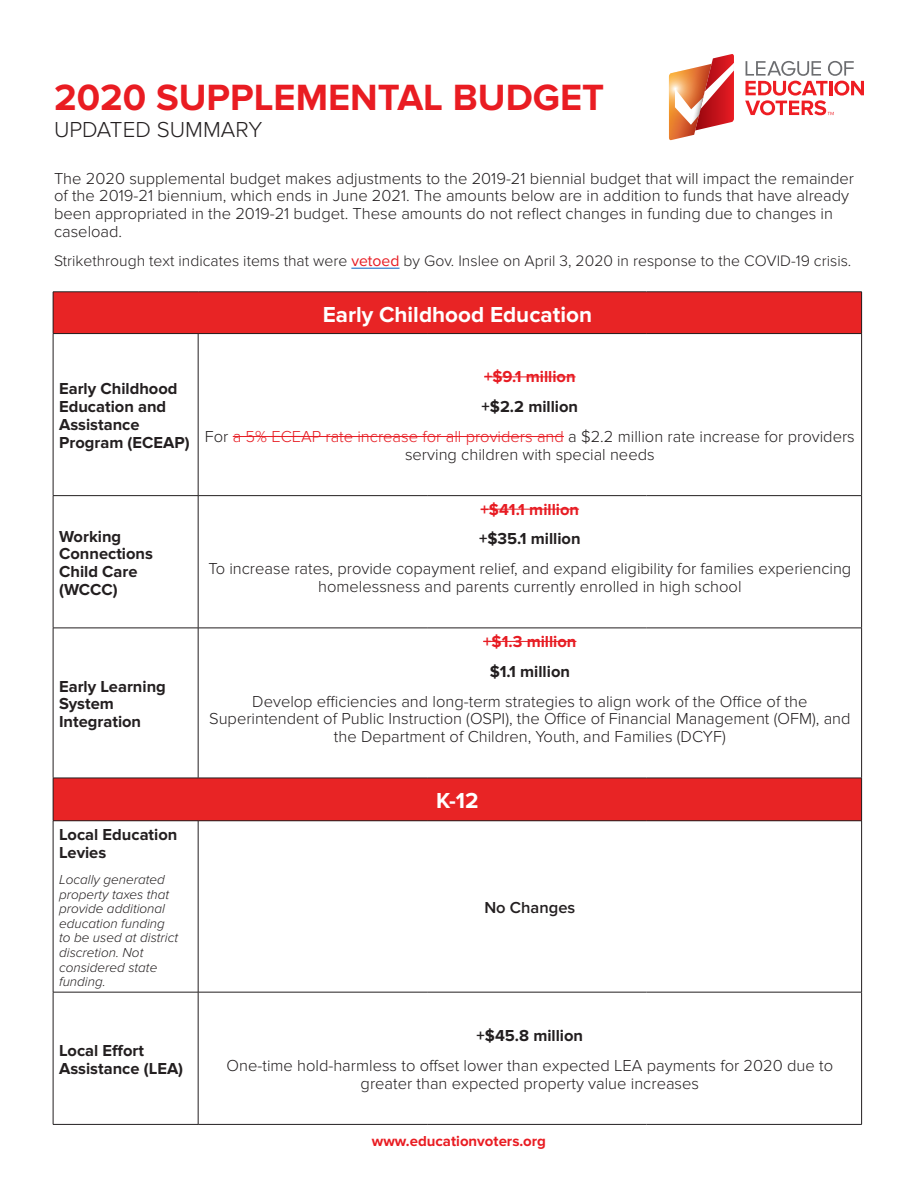
<style>
.page{position:relative;width:918px;height:1188px;background:#fff}
.page>*{position:absolute;margin:0;border:0;box-sizing:border-box;transform-origin:0 0}
.t1{font:700 37.8px "Proxima Nova";color:#e91c22}
.t2{font:700 22.5px "Proxima Nova";color:#fff}
.t3{font:300 22.5px "Proxima Nova";color:#231f20}
.t4{font:300 16.5px/17.9px "Proxima Nova";color:#231f20;text-align:center}
.t5{font:700 16.5px/17.9px "Proxima Nova";color:#231f20}
.t6{font:700 16.5px "Proxima Nova";color:#e71c23}
.t7{font:600 16.5px "Proxima Nova";color:#231f20}
.t8{font:300 15.75px "Proxima Nova";color:#231f20}
.t9{font:700 15px "Proxima Nova";color:#e91c22}
.t10{font:italic 300 13.5px/14.5px "Proxima Nova";color:#231f20}
.s1{font-weight:400;color:#e71c23}
.s2{color:#e71c23}
</style>
<div class="page">
<svg style="left:669px;top:54px;width:65px;height:86px"></svg>
<svg style="left:745px;top:61px;width:119px;height:54px"></svg>
<div style="left:53px;top:292px;width:809px;height:42px;background:#e82425"></div>
<div style="left:53px;top:778px;width:809px;height:43px;background:#e82425"></div>
<hr style="left:53px;top:292px;width:145px;height:1px;background:#231f20">
<hr style="left:53px;top:292px;width:1px;height:41px;background:#231f20">
<hr style="left:198px;top:292px;width:229px;height:1px;background:#231f20">
<hr style="left:427px;top:292px;width:219px;height:1px;background:#231f20">
<hr style="left:646px;top:292px;width:216px;height:1px;background:#231f20">
<hr style="left:861px;top:292px;width:1px;height:41px;background:#231f20">
<hr style="left:53px;top:333px;width:145px;height:1px;background:#231f20">
<hr style="left:53px;top:334px;width:1px;height:161px;background:#231f20">
<hr style="left:198px;top:333px;width:229px;height:1px;background:#231f20">
<hr style="left:198px;top:334px;width:1px;height:161px;background:#231f20">
<hr style="left:427px;top:333px;width:219px;height:1px;background:#231f20">
<hr style="left:646px;top:333px;width:216px;height:1px;background:#231f20">
<hr style="left:861px;top:334px;width:1px;height:161px;background:#231f20">
<hr style="left:53px;top:495px;width:145px;height:1px;background:#231f20">
<hr style="left:53px;top:496px;width:1px;height:132px;background:#231f20">
<hr style="left:198px;top:495px;width:229px;height:1px;background:#231f20">
<hr style="left:198px;top:496px;width:1px;height:132px;background:#231f20">
<hr style="left:427px;top:495px;width:219px;height:1px;background:#231f20">
<hr style="left:646px;top:495px;width:216px;height:1px;background:#231f20">
<hr style="left:861px;top:496px;width:1px;height:132px;background:#231f20">
<hr style="left:53px;top:628px;width:145px;height:1px;background:#231f20">
<hr style="left:53px;top:628px;width:1px;height:150px;background:#231f20">
<hr style="left:198px;top:628px;width:229px;height:1px;background:#231f20">
<hr style="left:198px;top:628px;width:1px;height:150px;background:#231f20">
<hr style="left:427px;top:628px;width:219px;height:1px;background:#231f20">
<hr style="left:646px;top:628px;width:216px;height:1px;background:#231f20">
<hr style="left:861px;top:628px;width:1px;height:150px;background:#231f20">
<hr style="left:53px;top:778px;width:145px;height:1px;background:#231f20">
<hr style="left:53px;top:778px;width:1px;height:43px;background:#231f20">
<hr style="left:198px;top:778px;width:229px;height:1px;background:#231f20">
<hr style="left:427px;top:778px;width:219px;height:1px;background:#231f20">
<hr style="left:646px;top:778px;width:216px;height:1px;background:#231f20">
<hr style="left:861px;top:778px;width:1px;height:43px;background:#231f20">
<hr style="left:53px;top:821px;width:145px;height:1px;background:#231f20">
<hr style="left:53px;top:821px;width:1px;height:171px;background:#231f20">
<hr style="left:198px;top:821px;width:229px;height:1px;background:#231f20">
<hr style="left:198px;top:821px;width:1px;height:171px;background:#231f20">
<hr style="left:427px;top:821px;width:219px;height:1px;background:#231f20">
<hr style="left:646px;top:821px;width:216px;height:1px;background:#231f20">
<hr style="left:861px;top:821px;width:1px;height:171px;background:#231f20">
<hr style="left:53px;top:992px;width:145px;height:1px;background:#231f20">
<hr style="left:53px;top:992px;width:1px;height:132px;background:#231f20">
<hr style="left:198px;top:992px;width:229px;height:1px;background:#231f20">
<hr style="left:198px;top:992px;width:1px;height:132px;background:#231f20">
<hr style="left:427px;top:992px;width:219px;height:1px;background:#231f20">
<hr style="left:646px;top:992px;width:216px;height:1px;background:#231f20">
<hr style="left:861px;top:992px;width:1px;height:132px;background:#231f20">
<hr style="left:53px;top:1124px;width:145px;height:1px;background:#231f20">
<hr style="left:198px;top:1124px;width:229px;height:1px;background:#231f20">
<hr style="left:427px;top:1124px;width:219px;height:1px;background:#231f20">
<hr style="left:646px;top:1124px;width:216px;height:1px;background:#231f20">
<hr style="left:484px;top:377px;width:92px;height:1px;background:#e71c23">
<hr style="left:233px;top:436px;width:331px;height:1px;background:#e71c23">
<hr style="left:481px;top:509px;width:98px;height:1px;background:#e71c23">
<hr style="left:483px;top:641px;width:93px;height:1px;background:#e71c23">
<hr style="left:351px;top:268px;width:49px;height:1px;background:#0563c1">
<p class="t1" style="left:54px;top:75px;width:552px">2020 SUPPLEMENTAL BUDGET</p>
<p class="t3" style="left:54px;top:116px;width:210px">UPDATED SUMMARY</p>
<p class="t4" style="left:54px;top:169px;width:802px;text-align:left">The 2020 supplemental budget makes adjustments to the 2019-21 biennial budget that will impact the remainder of the 2019-21 biennium, which ends in June 2021. The amounts below are in addition to funds that have already been appropriated in the 2019-21 budget. These amounts do not reflect changes in funding due to changes in caseload.</p>
<p class="t8" style="left:54px;top:252px;width:799px">Strikethrough text indicates items that were <span class="s1">vetoed</span> by Gov. Inslee on April 3, 2020 in response to the COVID-19 crisis.</p>
<p class="t2" style="left:323px;top:301px;width:271px">Early Childhood Education</p>
<p class="t5" style="left:59px;top:380px;width:132px">Early Childhood<br>Education and<br>Assistance<br>Program (ECEAP)</p>
<p class="t5" style="left:59px;top:528px;width:95px">Working<br>Connections<br>Child Care (WCCC)</p>
<p class="t5" style="left:59px;top:678px;width:108px">Early Learning<br>System<br>Integration</p>
<p class="t6" style="left:484px;top:367px;width:93px">+$9.1 million</p>
<p class="t5" style="left:482px;top:398px;width:98px">+$2.2 million</p>
<p class="t4" style="left:205px;top:428px;width:651px">For <span class="s2">a 5% ECEAP rate increase for all providers and</span> a $2.2 million rate increase for providers serving children with special needs</p>
<p class="t6" style="left:481px;top:500px;width:100px">+$41.1 million</p>
<p class="t5" style="left:479px;top:530px;width:103px">+$35.1 million</p>
<p class="t4" style="left:208px;top:560px;width:644px">To increase rates, provide copayment relief, and expand eligibility for families experiencing homelessness and parents currently enrolled in high school</p>
<p class="t6" style="left:483px;top:632px;width:95px">+$1.3 million</p>
<p class="t5" style="left:490px;top:663px;width:82px">$1.1 million</p>
<p class="t4" style="left:209px;top:692px;width:643px">Develop efficiencies and long-term strategies to align work of the Office of the<br>Superintendent of Public Instruction (OSPI), the Office of Financial Management (OFM), and the Department of Children, Youth, and Families (DCYF)</p>
<p class="t5" style="left:59px;top:826px;width:120px">Local Education<br>Levies</p>
<p class="t10" style="left:59px;top:873px;width:121px">Locally generated property taxes that provide additional education funding to be used at district discretion. Not considered state funding.</p>
<p class="t5" style="left:59px;top:1042px;width:126px">Local Effort<br>Assistance (LEA)</p>
<p class="t2" style="left:436px;top:788px;width:44px">K-12</p>
<p class="t7" style="left:484px;top:898px;width:92px">No Changes</p>
<p class="t5" style="left:477px;top:1027px;width:108px">+$45.8 million</p>
<p class="t4" style="left:227px;top:1057px;width:608px">One-time hold-harmless to offset lower than expected LEA payments for 2020 due to greater than expected property value increases</p>
<p class="t9" style="left:372px;top:1132px;width:176px">www.educationvoters.org</p>
</div>
